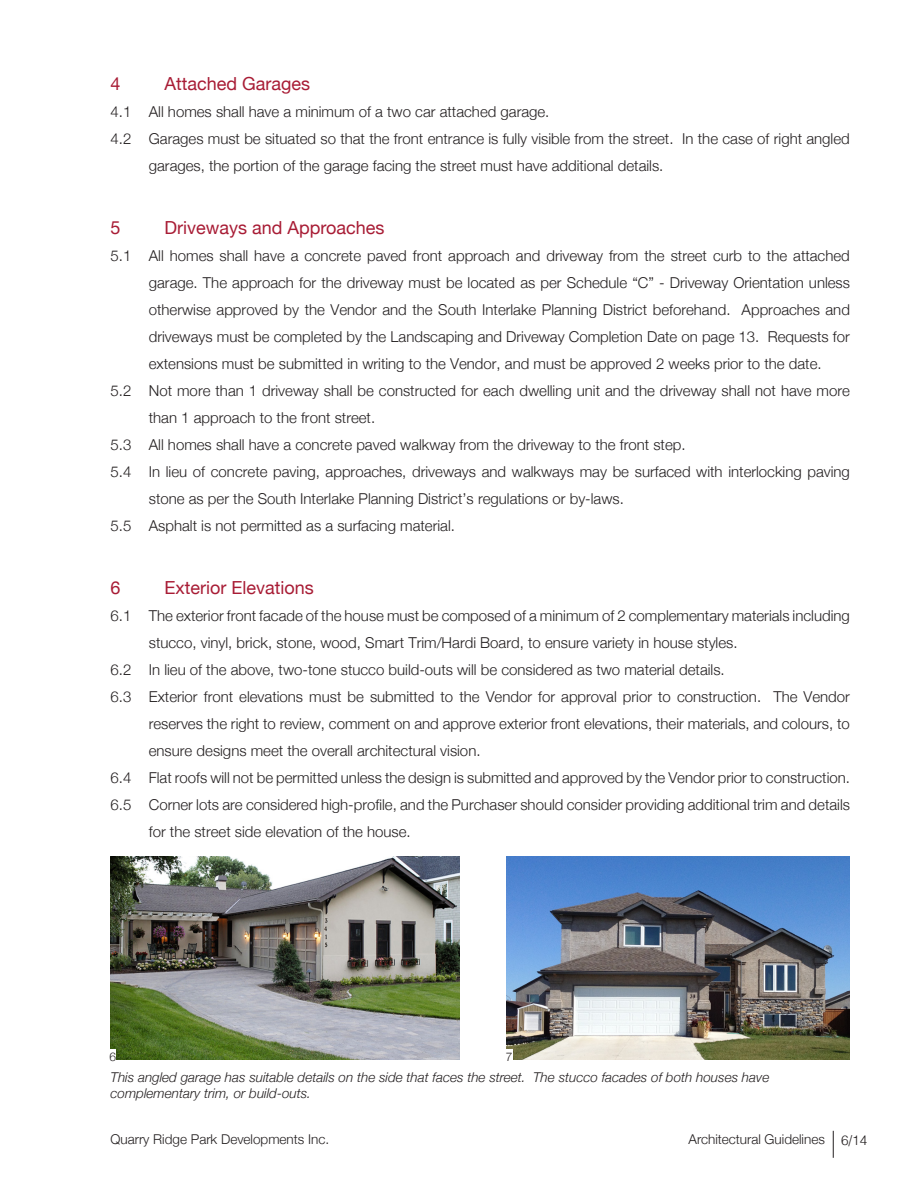
<style>
.page{position:relative;width:918px;height:1188px;background:#fff}
.page>*{position:absolute;margin:0;border:0;box-sizing:border-box;transform-origin:0 0}
.ventura__section_tit{font:18px "Helvetica Neue";color:#a81c35}
.ventura_text_body{font:300 15px/27px "Helvetica Neue";color:#231f20}
.ventura__photo_capti{font:italic 300 13.5px/16.2px "Helvetica Neue";color:#231f20}
.t1{font:300 13.5px "Helvetica Neue";color:#231f20}
.ventura_text_body-2{font:300 12px "Helvetica Neue";color:#231f20}
.s1{font-family:"Helvetica"}
</style>
<div class="page">
<svg style="left:833px;top:1131px;width:1px;height:27px"></svg>
<img style="left:111px;top:856px;width:348px;height:204px">
<img style="left:507px;top:856px;width:343px;height:204px">
<div style="left:109px;top:1049px;width:7px;height:12px;background:#fff"></div>
<div style="left:506px;top:1049px;width:6px;height:12px;background:#fff"></div>
<p class="ventura__section_tit" style="left:111px;top:71px;width:12px">4</p>
<p class="ventura__section_tit" style="left:165px;top:71px;width:147px">Attached Garages</p>
<p class="ventura_text_body" style="left:111px;top:97px;width:440px">4.1 All homes shall have a minimum of a two car attached garage.</p>
<p class="ventura_text_body" style="left:149px;top:124px;width:703px;text-indent:-38px">4.2 Garages must be situated so that the front entrance is fully visible from the street. In the case of right angled garages, the portion of the garage facing the street must have additional details.</p>
<p class="ventura__section_tit" style="left:111px;top:215px;width:12px">5</p>
<p class="ventura__section_tit" style="left:165px;top:215px;width:222px">Driveways and Approaches</p>
<p class="ventura_text_body" style="left:149px;top:241px;width:703px;text-align:justify;text-indent:-38px">5.1 All homes shall have a concrete paved front approach and driveway from the street curb to the attached garage. The approach for the driveway must be located as per Schedule “C” - Driveway Orientation unless otherwise approved by the Vendor and the South Interlake Planning District beforehand. Approaches and driveways must be completed by the Landscaping and Driveway Completion Date on page 13. Requests for extensions must be submitted in writing to the Vendor, and must be approved 2 weeks prior to the date.</p>
<p class="ventura_text_body" style="left:149px;top:376px;width:703px;text-indent:-38px">5.2 Not more than 1 driveway shall be constructed for each dwelling unit and the driveway shall not have more than 1 approach to the front street.</p>
<p class="ventura_text_body" style="left:111px;top:430px;width:577px">5.3 All homes shall have a concrete paved walkway from the driveway to the front step.</p>
<p class="ventura_text_body" style="left:149px;top:457px;width:703px;text-indent:-38px">5.4 In lieu of concrete paving, approaches, driveways and walkways may be surfaced with interlocking paving stone as per the South Interlake Planning District’s regulations or by-laws.</p>
<p class="ventura_text_body" style="left:111px;top:511px;width:346px">5.5 Asphalt is not permitted as a surfacing material.</p>
<p class="ventura__section_tit" style="left:111px;top:575px;width:12px">6</p>
<p class="ventura__section_tit" style="left:165px;top:575px;width:151px">Exterior Elevations</p>
<p class="ventura_text_body" style="left:149px;top:601px;width:703px;text-indent:-38px">6.1 The exterior front facade of the house must be composed of a minimum of 2 complementary materials including stucco, vinyl, brick, stone, wood, Smart Trim/Hardi Board, to ensure variety in house styles.</p>
<p class="ventura_text_body" style="left:111px;top:655px;width:616px">6.2 In lieu of the above, two-tone stucco build-outs will be considered as two material details.</p>
<p class="ventura_text_body" style="left:149px;top:682px;width:703px;text-align:justify;text-indent:-38px">6.3 Exterior front elevations must be submitted to the Vendor for approval prior to construction. The Vendor reserves the right to review, comment on and approve exterior front elevations, their materials, and colours, to ensure designs meet the overall architectural vision.</p>
<p class="ventura_text_body" style="left:111px;top:763px;width:741px">6.4 Flat roofs will not be permitted unless the design is submitted and approved by the Vendor prior to construction.</p>
<p class="ventura_text_body" style="left:149px;top:790px;width:703px;text-indent:-38px">6.5 Corner lots are considered high-profile, and the Purchaser should consider providing additional trim and details for the street side elevation of the house.</p>
<p class="ventura_text_body-2" style="left:109px;top:1047px;width:8px">6</p>
<p class="ventura_text_body-2" style="left:506px;top:1047px;width:8px">7</p>
<p class="ventura__photo_capti" style="left:111px;top:1068px;width:660px">This angled garage has suitable details on the side that faces the street. The stucco facades of both houses have complementary trim, or build-outs.</p>
<p class="t1" style="left:111px;top:1128px;width:220px">Quarry Ridge Park Developments Inc.</p>
<p class="t1" style="left:689px;top:1128px;width:180px">Architectural Guidelines <span class="s1">6/14</span></p>
</div>
